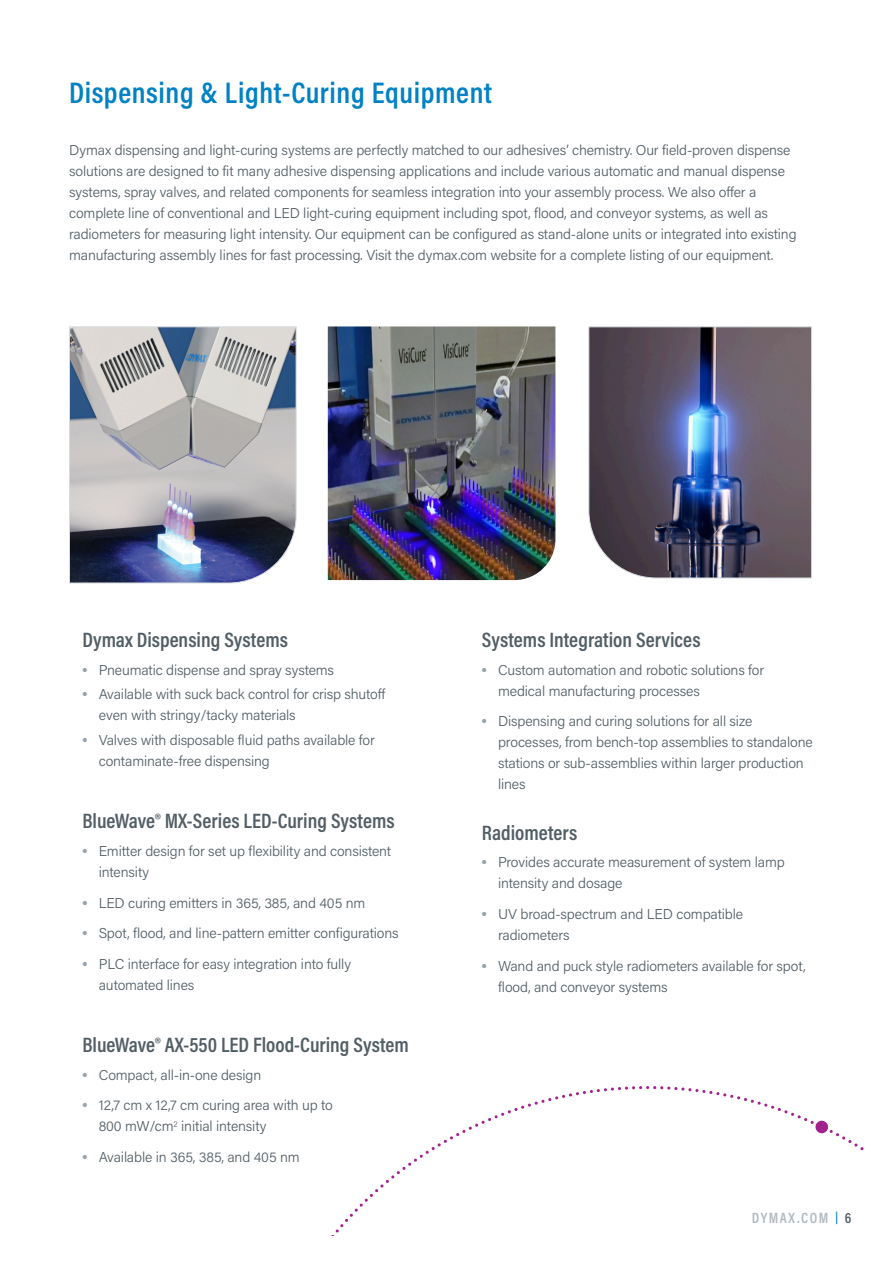
<style>
.page{position:relative;width:893px;height:1263px;background:#fff}
.page>*{position:absolute;margin:0;border:0;box-sizing:border-box;transform-origin:0 0}
.t1{font:600 30px "Acumin Pro Cond";letter-spacing:.02em;color:#0082c4}
.t2{font:600 21px "Acumin Pro Cond";color:#525e65}
.t3{font:600 15px "Acumin Pro Cond";letter-spacing:.1em;color:#b1bac0}
.t4{font:300 14.25px/21px "Acumin Pro";letter-spacing:-.01em;color:#525e65}
.s1{font-family:"Arial Nova";font-weight:700;color:#95a3ab}
.s2{font-size:12px;color:#0082c4}
.s3{color:#525e65}
</style>
<div class="page">
<img style="left:328px;top:326px;width:227px;height:254px">
<svg style="left:588px;top:326px;width:224px;height:253px;background:#676479"></svg>
<svg style="left:69px;top:326px;width:228px;height:258px;background:#9ea0aa"></svg>
<svg style="left:331px;top:1086px;width:533px;height:150px"></svg>
<h1 class="t1" style="left:69px;top:73px;width:424px">Dispensing &amp; Light-Curing Equipment</h1>
<p class="t4" style="left:69px;top:139px;width:729px">Dymax dispensing and light-curing systems are perfectly matched to our adhesives’ chemistry. Our field-proven dispense solutions are designed to fit many adhesive dispensing applications and include various automatic and manual dispense systems, spray valves, and related components for seamless integration into your assembly process. We also offer a complete line of conventional and LED light-curing equipment including spot, flood, and conveyor systems, as well as radiometers for measuring light intensity. Our equipment can be configured as stand-alone units or integrated into existing manufacturing assembly lines for fast processing. Visit the dymax.com website for a complete listing of our equipment.</p>
<h2 class="t2" style="left:83px;top:626px;width:207px">Dymax Dispensing Systems</h2>
<p class="t4" style="left:83px;top:659px;width:253px"><span class="s1">•</span> Pneumatic dispense and spray systems</p>
<p class="t4" style="left:99px;top:683px;width:288px;text-indent:-16px"><span class="s1">•</span> Available with suck back control for crisp shutoff even with stringy/tacky materials</p>
<p class="t4" style="left:99px;top:729px;width:278px;text-indent:-16px"><span class="s1">•</span> Valves with disposable fluid paths available for contaminate-free dispensing</p>
<h2 class="t2" style="left:83px;top:807px;width:314px">BlueWave® MX-Series LED-Curing Systems</h2>
<p class="t4" style="left:99px;top:840px;width:294px;text-indent:-16px"><span class="s1">•</span> Emitter design for set up flexibility and consistent intensity</p>
<p class="t4" style="left:83px;top:891px;width:284px"><span class="s1">•</span> LED curing emitters in 365, 385, and 405 nm</p>
<p class="t4" style="left:83px;top:922px;width:318px"><span class="s1">•</span> Spot, flood, and line-pattern emitter configurations</p>
<p class="t4" style="left:99px;top:952px;width:254px;text-indent:-16px"><span class="s1">•</span> PLC interface for easy integration into fully automated lines</p>
<h2 class="t2" style="left:83px;top:1031px;width:328px">BlueWave® AX-550 LED Flood-Curing System</h2>
<p class="t4" style="left:83px;top:1064px;width:180px"><span class="s1">•</span> Compact, all-in-one design</p>
<p class="t4" style="left:99px;top:1094px;width:236px;text-indent:-16px"><span class="s1">•</span> 12,7 cm x 12,7 cm curing area with up to<br>800 mW/cm<sup>2</sup> initial intensity</p>
<p class="t4" style="left:83px;top:1146px;width:219px"><span class="s1">•</span> Available in 365, 385, and 405 nm</p>
<h2 class="t2" style="left:482px;top:626px;width:220px">Systems Integration Services</h2>
<p class="t4" style="left:498px;top:659px;width:268px;text-indent:-16px"><span class="s1">•</span> Custom automation and robotic solutions for medical manufacturing processes</p>
<p class="t4" style="left:498px;top:710px;width:316px;text-indent:-16px"><span class="s1">•</span> Dispensing and curing solutions for all size processes, from bench-top assemblies to standalone stations or sub-assemblies within larger production lines</p>
<h2 class="t2" style="left:482px;top:819px;width:97px">Radiometers</h2>
<p class="t4" style="left:498px;top:851px;width:288px;text-indent:-16px"><span class="s1">•</span> Provides accurate measurement of system lamp intensity and dosage</p>
<p class="t4" style="left:498px;top:903px;width:247px;text-indent:-16px"><span class="s1">•</span> UV broad-spectrum and LED compatible radiometers</p>
<p class="t4" style="left:498px;top:954px;width:309px;text-indent:-16px"><span class="s1">•</span> Wand and puck style radiometers available for spot, flood, and conveyor systems</p>
<p class="t3" style="left:752px;top:1208px;width:101px">DYMAX.COM <span class="s2">|</span> <span class="s3">6</span></p>
</div>
